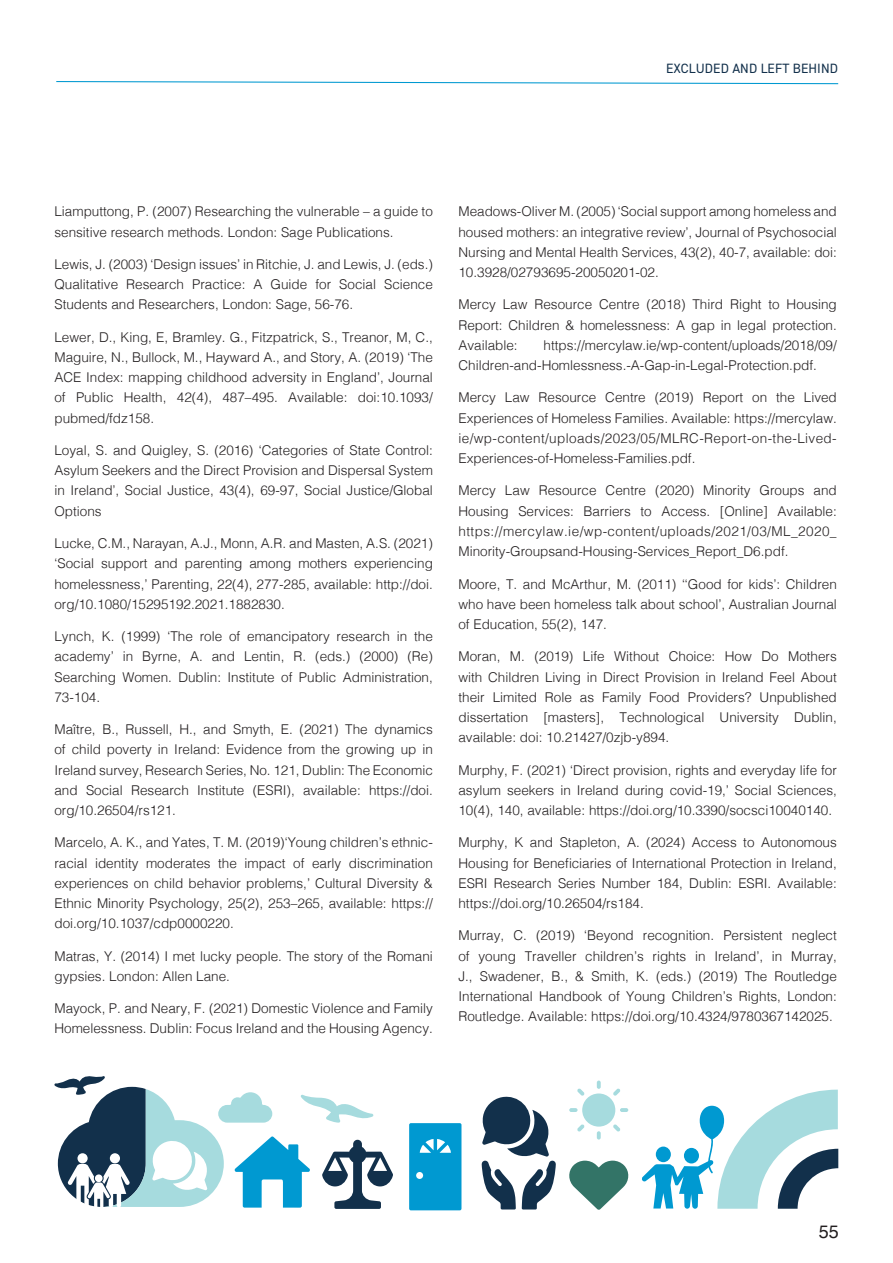
<style>
.page{position:relative;width:893px;height:1263px;background:#fff}
.page>*{position:absolute;margin:0;border:0;box-sizing:border-box;transform-origin:0 0}
.t1{font:18px "Helvetica";color:#231f20}
.t2{font:300 13.5px/20.2px "Helvetica";color:#231f20;text-align:justify}
.t3{font:13.5px "DIN2014";letter-spacing:.01em;color:#12304b}
</style>
<div class="page">
<svg style="left:56px;top:81px;width:783px;height:4px"></svg>
<svg style="left:409px;top:1123px;width:52px;height:87px;background:#0e9ed3"></svg>
<svg style="left:481px;top:1096px;width:75px;height:113px"></svg>
<svg style="left:569px;top:1160px;width:60px;height:50px"></svg>
<svg style="left:54px;top:1076px;width:339px;height:133px"></svg>
<svg style="left:642px;top:1089px;width:196px;height:120px"></svg>
<div style="left:582px;top:1093px;width:33px;height:33px;background:#a6dbde;border-radius:50%"></div>
<svg style="left:597px;top:1080px;width:4px;height:9px"></svg>
<svg style="left:577px;top:1088px;width:7px;height:7px"></svg>
<svg style="left:569px;top:1108px;width:8px;height:4px"></svg>
<svg style="left:577px;top:1124px;width:7px;height:7px"></svg>
<svg style="left:597px;top:1131px;width:4px;height:8px"></svg>
<svg style="left:613px;top:1124px;width:7px;height:7px"></svg>
<svg style="left:620px;top:1108px;width:8px;height:4px"></svg>
<svg style="left:613px;top:1088px;width:7px;height:7px"></svg>
<p class="t3" style="left:666px;top:60px;width:173px">EXCLUDED AND LEFT BEHIND</p>
<p class="t2" style="left:54px;top:201px;width:380px">Liamputtong, P. (2007) Researching the vulnerable – a guide to sensitive research methods. London: Sage Publications.</p>
<p class="t2" style="left:54px;top:253px;width:380px">Lewis, J. (2003) ‘Design issues’ in Ritchie, J. and Lewis, J. (eds.)<br>Qualitative Research Practice: A Guide for Social Science Students and Researchers, London: Sage, 56-76.</p>
<p class="t2" style="left:54px;top:326px;width:380px">Lewer, D., King, E, Bramley. G., Fitzpatrick, S., Treanor, M, C., Maguire, N., Bullock, M., Hayward A., and Story, A. (2019) ‘The ACE Index: mapping childhood adversity in England’, Journal of Public Health, 42(4), 487–495. Available: doi:10.1093/ pubmed/fdz158.</p>
<p class="t2" style="left:54px;top:439px;width:380px">Loyal, S. and Quigley, S. (2016) ‘Categories of State Control:<br>Asylum Seekers and the Direct Provision and Dispersal System in Ireland’, Social Justice, 43(4), 69-97, Social Justice/Global Options</p>
<p class="t2" style="left:54px;top:532px;width:380px">Lucke, C.M., Narayan, A.J., Monn, A.R. and Masten, A.S. (2021) ‘Social support and parenting among mothers experiencing homelessness,’ Parenting, 22(4), 277-285, available: http://doi. org/10.1080/15295192.2021.1882830.</p>
<p class="t2" style="left:54px;top:625px;width:380px">Lynch, K. (1999) ‘The role of emancipatory research in the academy’ in Byrne, A. and Lentin, R. (eds.) (2000) (Re)<br>Searching Women. Dublin: Institute of Public Administration, 73-104.</p>
<p class="t2" style="left:54px;top:718px;width:380px">Maître, B., Russell, H., and Smyth, E. (2021) The dynamics of child poverty in Ireland: Evidence from the growing up in Ireland survey, Research Series, No. 121, Dublin: The Economic and Social Research Institute (ESRI), available: https://doi. org/10.26504/rs121.</p>
<p class="t2" style="left:54px;top:831px;width:380px">Marcelo, A. K., and Yates, T. M. (2019)‘Young children’s ethnic&shy;racial identity moderates the impact of early discrimination experiences on child behavior problems,’ Cultural Diversity &amp; Ethnic Minority Psychology, 25(2), 253–265, available: https:// doi.org/10.1037/cdp0000220.</p>
<p class="t2" style="left:54px;top:945px;width:380px">Matras, Y. (2014) I met lucky people. The story of the Romani gypsies. London: Allen Lane.</p>
<p class="t2" style="left:54px;top:997px;width:380px">Mayock, P. and Neary, F. (2021) Domestic Violence and Family<br>Homelessness. Dublin: Focus Ireland and the Housing Agency.</p>
<p class="t2" style="left:458px;top:201px;width:380px">Meadows-Oliver M. (2005) ‘Social support among homeless and housed mothers: an integrative review’, Journal of Psychosocial Nursing and Mental Health Services, 43(2), 40-7, available: doi:<br>10.3928/02793695-20050201-02.</p>
<p class="t2" style="left:458px;top:294px;width:380px">Mercy Law Resource Centre (2018) Third Right to Housing Report: Children &amp; homelessness: A gap in legal protection.<br>Available:</p>
<p class="t2" style="left:458px;top:334px;width:380px;text-indent:85px">https://mercylaw.ie/wp-content/uploads/2018/09/<br>Children-and-Homlessness.-A-Gap-in-Legal-Protection.pdf.</p>
<p class="t2" style="left:458px;top:387px;width:380px">Mercy Law Resource Centre (2019) Report on the Lived Experiences of Homeless Families. Available: https://mercylaw. ie/wp-content/uploads/2023/05/MLRC-Report-on-the-Lived-Experiences-of-Homeless-Families.pdf.</p>
<p class="t2" style="left:458px;top:480px;width:380px">Mercy Law Resource Centre (2020) Minority Groups and Housing Services: Barriers to Access. [Online] Available: https://mercylaw.ie/wp-content/uploads/2021/03/ML_2020_ Minority-Groupsand-Housing-Services_Report_D6.pdf.</p>
<p class="t2" style="left:458px;top:573px;width:380px">Moore, T. and McArthur, M. (2011) ‘‘Good for kids’: Children who have been homeless talk about school’, Australian Journal of Education, 55(2), 147.</p>
<p class="t2" style="left:458px;top:645px;width:380px">Moran, M. (2019) Life Without Choice: How Do Mothers with Children Living in Direct Provision in Ireland Feel About their Limited Role as Family Food Providers? Unpublished dissertation [masters], Technological University Dublin, available: doi: 10.21427/0zjb-y894.</p>
<p class="t2" style="left:458px;top:759px;width:380px">Murphy, F. (2021) ‘Direct provision, rights and everyday life for asylum seekers in Ireland during covid-19,’ Social Sciences, 10(4), 140, available: https://doi.org/10.3390/socsci10040140.</p>
<p class="t2" style="left:458px;top:831px;width:380px">Murphy, K and Stapleton, A. (2024) Access to Autonomous Housing for Beneficiaries of International Protection in Ireland, ESRI Research Series Number 184, Dublin: ESRI. Available: https://doi.org/10.26504/rs184.</p>
<p class="t2" style="left:458px;top:924px;width:380px">Murray, C. (2019) ‘Beyond recognition. Persistent neglect of young Traveller children’s rights in Ireland’, in Murray, J., Swadener, B., &amp; Smith, K. (eds.) (2019) The Routledge International Handbook of Young Children’s Rights, London:<br>Routledge. Available: https://doi.org/10.4324/9780367142025.</p>
<h1 class="t1" style="left:819px;top:1217px;width:22px">55</h1>
</div>
